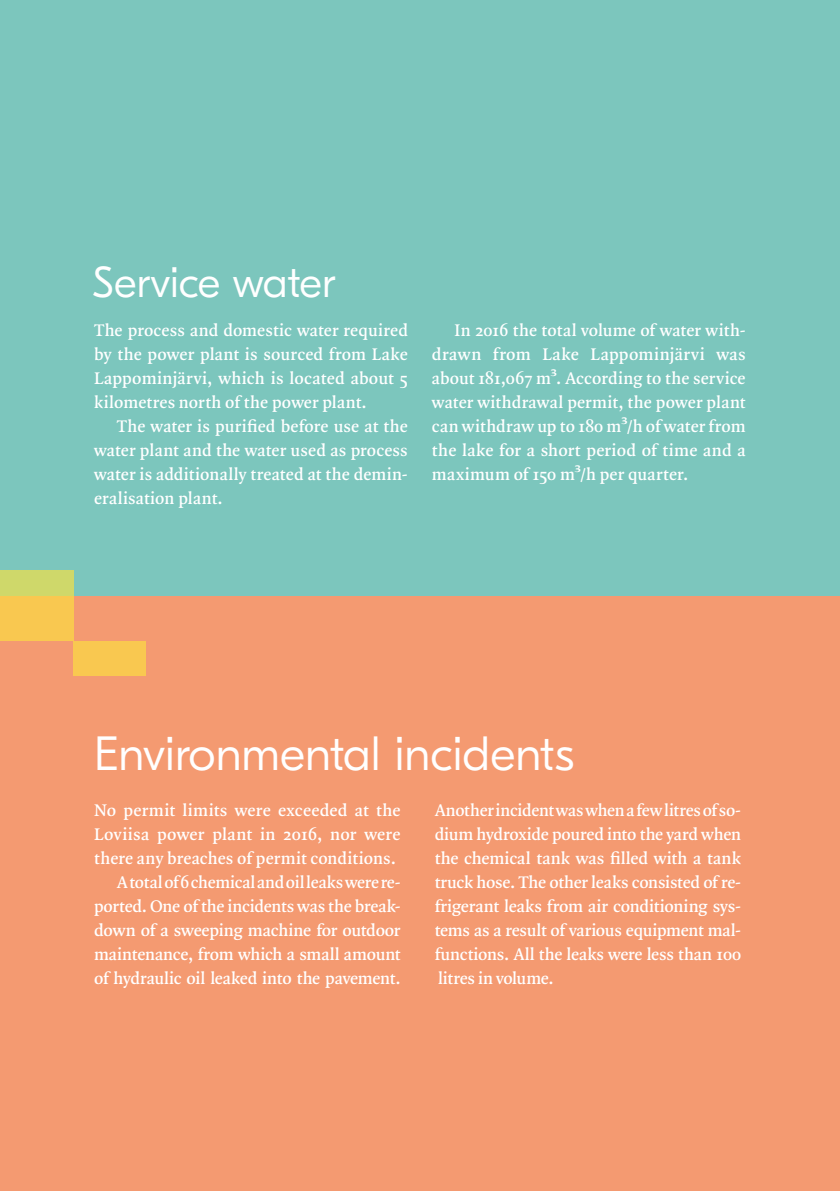
<style>
.page{position:relative;width:840px;height:1191px;background:#fff}
.page>*{position:absolute;margin:0;border:0;box-sizing:border-box;transform-origin:0 0}
.t1{font:300 48px "GT Eesti Pro Display";color:#fff}
.t2{font:300 43.2px "GT Eesti Pro Display";color:#fff}
.t3{font:600 18px/24px "Quadraat Pro";color:#fff;text-align:justify}
</style>
<div class="page">
<div style="left:0;top:595px;width:839px;height:596px;background:#f49a71"></div>
<div style="left:0;top:0;width:839px;height:596px;background:#7cc6bd"></div>
<svg style="left:0;top:570px;width:74px;height:71px;background:#e9cd59"></svg>
<div style="left:74px;top:641px;width:72px;height:35px;background:#f9c850"></div>
<h2 class="t2" style="left:93px;top:259px;width:244px">Service water</h2>
<p class="t3" style="left:94px;top:318px;width:315px">The process and domestic water required by the power plant is sourced from Lake Lappominjärvi, which is located about 5 kilometres north of the power plant.</p>
<p class="t3" style="left:94px;top:414px;width:315px;text-indent:23px">The water is purified before use at the water plant and the water used as process water is additionally treated at the demin&shy;eralisation plant.</p>
<p class="t3" style="left:431px;top:318px;width:315px;text-indent:23px">In 2016 the total volume of water with&shy;drawn from Lake Lappominjärvi was about 181,067 m³. According to the service water withdrawal permit, the power plant can withdraw up to 180 m³/h of water from the lake for a short period of time and a maximum of 150 m³/h per quarter.</p>
<h1 class="t1" style="left:94px;top:727px;width:481px">Environmental incidents</h1>
<p class="t3" style="left:94px;top:798px;width:308px;text-align:right">No permit limits were exceeded at the Loviisa power plant in 2016, nor were there any breaches of permit conditions.<br>A total of 6 chemical and oil leaks were re&shy;ported. One of the incidents was the break&shy;down of a sweeping machine for outdoor maintenance, from which a small amount of hydraulic oil leaked into the pavement.</p>
<p class="t3" style="left:434px;top:798px;width:308px">Another incident was when a few litres of so&shy;dium hydroxide poured into the yard when the chemical tank was filled with a tank truck hose. The other leaks consisted of re&shy;frigerant leaks from air conditioning sys&shy;tems as a result of various equipment mal&shy;functions. All the leaks were less than 100 litres in volume.</p>
</div>
